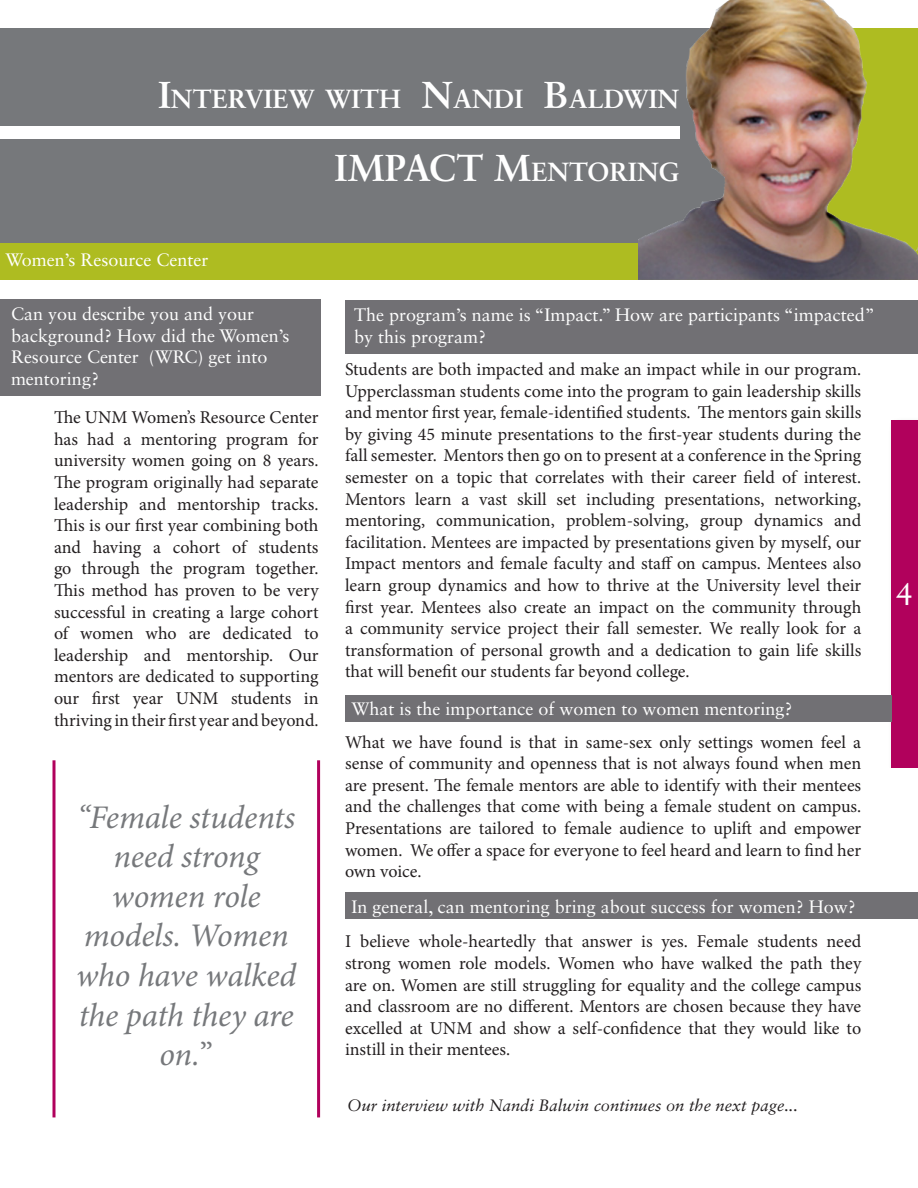
<style>
.page{position:relative;width:918px;height:1188px;background:#fff}
.page>*{position:absolute;margin:0;border:0;box-sizing:border-box;transform-origin:0 0}
.t1{font:italic 33px/39.6px "Minion Pro";letter-spacing:-.005em;color:#76787b;text-align:center}
.t2{font:33px "Sabon LT Std";color:#fff}
.t3{font:700 26.25px "Sabon LT Std";color:#fff}
.t4{font:18px/21.6px "Minion Pro";color:#231f20;text-align:justify}
.t5{font:18px/21.6px "Sabon LT Std";color:#fff}
.t6{font:italic 16.5px "Sabon LT Std";color:#231f20}
.s1{font-size:37.5px}
.s2{font-style:normal}
</style>
<div class="page">
<div style="left:891px;top:420px;width:27px;height:348px;background:#b1015c"></div>
<div style="left:345px;top:300px;width:573px;height:53px;background:#717074"></div>
<div style="left:0;top:28px;width:730px;height:251px;background:#76787b"></div>
<svg style="left:52px;top:760px;width:4px;height:357px"></svg>
<hr style="left:317px;top:760px;width:3px;height:357px;background:#b1015c">
<div style="left:0;top:126px;width:679px;height:13px;background:#fff"></div>
<div style="left:0;top:243px;width:817px;height:37px;background:#aebc21"></div>
<div style="left:0;top:300px;width:320px;height:96px;background:#717074"></div>
<div style="left:345px;top:695px;width:546px;height:27px;background:#717074"></div>
<img style="left:638px;top:0;width:280px;height:279px">
<div style="left:345px;top:893px;width:573px;height:26px;background:#717074"></div>
<p class="t3" style="left:158px;top:82px;width:522px"><span class="s1">I</span>NTERVIEW WITH <span class="s1">N</span>ANDI <span class="s1">B</span>ALDWIN</p>
<p class="t3" style="left:335px;top:156px;width:346px"><span class="s1">IMPACT M</span>ENTORING</p>
<p class="t5" style="left:5px;top:249px;width:205px">Women’s Resource Center</p>
<p class="t5" style="left:11px;top:303px;width:280px">Can you describe you and your background? How did the Women’s<br>Resource Center (WRC) get into mentoring?</p>
<p class="t5" style="left:354px;top:304px;width:522px">The program’s name is “Impact.” How are participants “impacted” by this program?</p>
<p class="t4" style="left:345px;top:359px;width:518px">Students are both impacted and make an impact while in our program.<br>Upperclassman students come into the program to gain leadership skills and mentor first year, female-identified students. The mentors gain skills by giving 45 minute presentations to the first-year students during the fall semester. Mentors then go on to present at a conference in the Spring semester on a topic that correlates with their career field of interest.<br>Mentors learn a vast skill set including presentations, networking, mentoring, communication, problem-solving, group dynamics and facilitation. Mentees are impacted by presentations given by myself, our Impact mentors and female faculty and staff on campus. Mentees also learn group dynamics and how to thrive at the University level their first year. Mentees also create an impact on the community through a community service project their fall semester. We really look for a transformation of personal growth and a dedication to gain life skills that will benefit our students far beyond college.</p>
<p class="t4" style="left:54px;top:407px;width:266px">The UNM Women’s Resource Center has had a mentoring program for university women going on 8 years.<br>The program originally had separate leadership and mentorship tracks.<br>This is our first year combining both and having a cohort of students go through the program together.<br>This method has proven to be very successful in creating a large cohort of women who are dedicated to leadership and mentorship. Our mentors are dedicated to supporting our first year UNM students in thriving in their first year and beyond.</p>
<p class="t5" style="left:351px;top:698px;width:442px">What is the importance of women to women mentoring?</p>
<p class="t1" style="left:76px;top:797px;width:222px">“Female students need strong women role models. Women who have walked the path they are on.<span class="s2">”</span></p>
<p class="t4" style="left:345px;top:731px;width:518px">What we have found is that in same-sex only settings women feel a sense of community and openness that is not always found when men are present. The female mentors are able to identify with their mentees and the challenges that come with being a female student on campus.<br>Presentations are tailored to female audience to uplift and empower women. We offer a space for everyone to feel heard and learn to find her own voice.</p>
<p class="t5" style="left:351px;top:895px;width:506px">In general, can mentoring bring about success for women? How?</p>
<p class="t4" style="left:345px;top:931px;width:518px">I believe whole-heartedly that answer is yes. Female students need strong women role models. Women who have walked the path they are on. Women are still struggling for equality and the college campus and classroom are no different. Mentors are chosen because they have excelled at UNM and show a self-confidence that they would like to instill in their mentees.</p>
<p class="t6" style="left:347px;top:1096px;width:453px">Our interview with Nandi Balwin continues on the next page...</p>
<p class="t2" style="left:896px;top:567px;width:20px">4</p>
</div>
